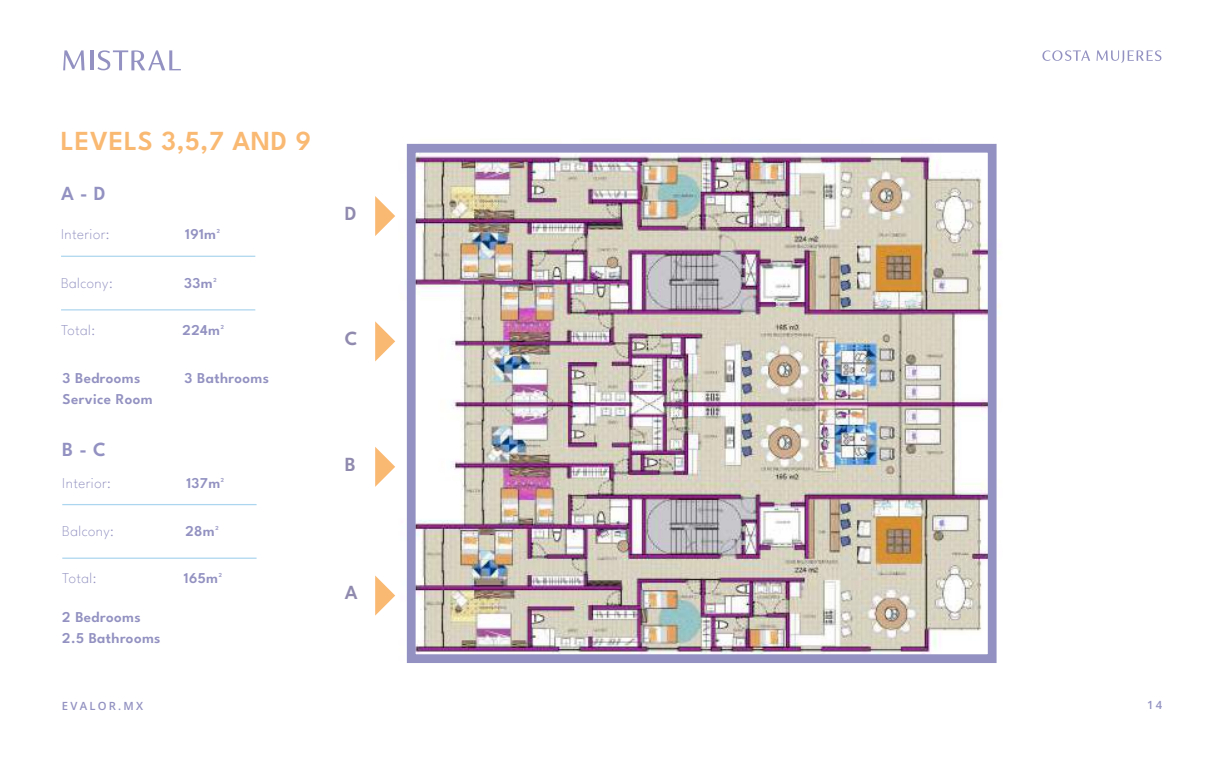
<style>
.page{position:relative;width:1223px;height:762px;background:#fff}
.page>*{position:absolute;margin:0;border:0;box-sizing:border-box;transform-origin:0 0}
.t1{font:600 27.5px "League Spartan";letter-spacing:.025em;color:#f9b973}
.t2{font:600 20px "League Spartan";color:#9291c1}
.t3{font:600 20px "League Spartan";color:#908aaf}
.t4{font:600 15px/21px "League Spartan";letter-spacing:.025em;color:#9291c1}
.t5{font:200 15px "League Spartan";letter-spacing:.025em;color:#9291c1}
.t6{font:600 11.25px "Open Sans";letter-spacing:.2em;color:#9291c1}
</style>
<div class="page">
<img style="left:121px;top:57px;width:1041px;height:606px">
<svg style="left:375px;top:575px;width:20px;height:40px"></svg>
<div style="left:407px;top:144px;width:589px;height:519px;border:9px solid #9291c1"></div>
<svg style="left:375px;top:447px;width:20px;height:40px"></svg>
<svg style="left:375px;top:321px;width:20px;height:40px"></svg>
<svg style="left:375px;top:196px;width:20px;height:40px"></svg>
<hr style="left:61px;top:256px;width:194px;height:1px;background:#acd6ef">
<hr style="left:61px;top:309px;width:194px;height:1px;background:#acd6ef">
<hr style="left:62px;top:504px;width:194px;height:1px;background:#acd6ef">
<hr style="left:62px;top:557px;width:194px;height:2px;background:#acd6ef">
<svg style="left:1096px;top:50px;width:65px;height:13px"></svg>
<svg style="left:1042px;top:50px;width:48px;height:11px"></svg>
<svg style="left:63px;top:50px;width:22px;height:20px"></svg>
<hr style="left:90px;top:50px;width:3px;height:20px;background:#9291c1">
<svg style="left:97px;top:50px;width:84px;height:20px"></svg>
<h1 class="t1" style="left:61px;top:119px;width:251px">LEVELS 3,5,7 AND 9</h1>
<h2 class="t2" style="left:61px;top:178px;width:46px">A - D</h2>
<p class="t5" style="left:61px;top:223px;width:50px">Interior:</p>
<p class="t4" style="left:185px;top:222px;width:36px">191m²</p>
<p class="t5" style="left:61px;top:272px;width:53px">Balcony:</p>
<p class="t4" style="left:184px;top:271px;width:34px">33m²</p>
<p class="t5" style="left:61px;top:319px;width:36px">Total:</p>
<p class="t4" style="left:183px;top:318px;width:43px">224m²</p>
<p class="t4" style="left:62px;top:366px;width:79px">3 Bedrooms</p>
<p class="t4" style="left:185px;top:366px;width:86px">3 Bathrooms</p>
<p class="t4" style="left:62px;top:387px;width:92px">Service Room</p>
<h2 class="t2" style="left:62px;top:433px;width:45px">B - C</h2>
<p class="t5" style="left:62px;top:471px;width:50px">Interior:</p>
<p class="t4" style="left:186px;top:471px;width:39px">137m²</p>
<p class="t5" style="left:62px;top:520px;width:53px">Balcony:</p>
<p class="t4" style="left:185px;top:519px;width:35px">28m²</p>
<p class="t5" style="left:62px;top:567px;width:36px">Total:</p>
<p class="t4" style="left:184px;top:566px;width:40px">165m²</p>
<p class="t4" style="left:62px;top:605px;width:100px">2 Bedrooms<br>2.5 Bathrooms</p>
<p class="t6" style="left:62px;top:698px;width:83px">EVALOR.MX</p>
<h2 class="t3" style="left:345px;top:198px;width:13px">D</h2>
<h2 class="t3" style="left:345px;top:323px;width:14px">C</h2>
<h2 class="t3" style="left:345px;top:448px;width:12px">B</h2>
<h2 class="t3" style="left:345px;top:577px;width:14px">A</h2>
<p class="t6" style="left:1147px;top:697px;width:17px">14</p>
</div>
